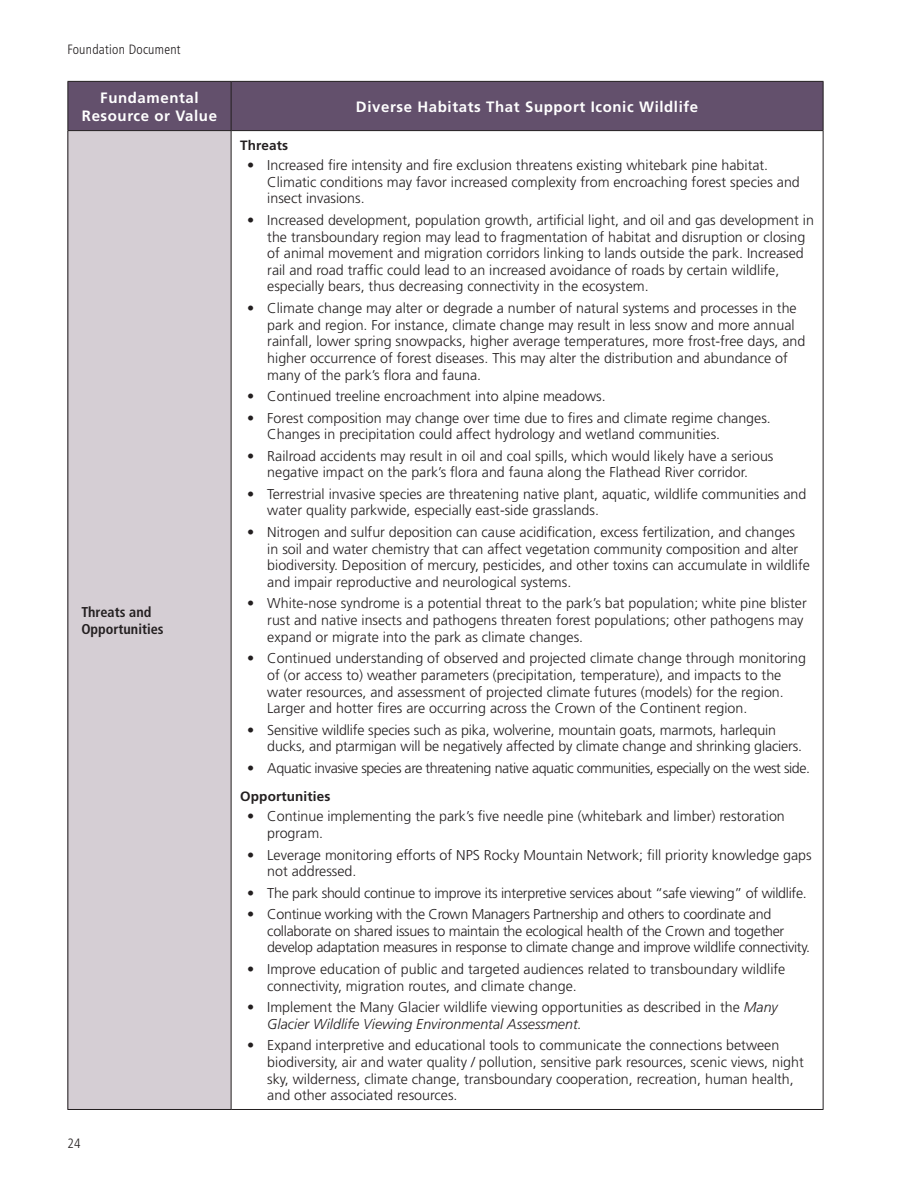
<style>
.page{position:relative;width:918px;height:1188px;background:#fff}
.page>*{position:absolute;margin:0;border:0;box-sizing:border-box;transform-origin:0 0}
.t1{font:700 15px/18px "Frutiger LT Std";letter-spacing:.04em;color:#fff;text-align:center}
.t2{font:300 14.25px/16.6px "Frutiger LT Std";color:#231f20}
.t3{font:300 14.25px/16.6px "Frutiger LT Std";letter-spacing:-.02em;color:#231f20}
.t4{font:300 14.25px "Frutiger LT Std";letter-spacing:-.03em;color:#231f20}
.t5{font:700 condensed 14.25px/17.1px "Frutiger LT Std";color:#231f20}
.t6{font:300 condensed 13.5px "Frutiger LT Std";letter-spacing:.02em;color:#231f20}
.t7{font:700 13.5px "Frutiger LT Std";letter-spacing:.01em;color:#231f20}
.s1{font-style:italic}
</style>
<div class="page">
<div style="left:69px;top:82px;width:754px;height:48px;background:#63506c"></div>
<div style="left:68px;top:131px;width:163px;height:978px;background:#d5ced4"></div>
<hr style="left:68px;top:81px;width:163px;height:1px;background:#231f20">
<hr style="left:231px;top:81px;width:593px;height:1px;background:#231f20">
<hr style="left:68px;top:130px;width:163px;height:1px;background:#231f20">
<hr style="left:231px;top:130px;width:593px;height:1px;background:#231f20">
<hr style="left:68px;top:1109px;width:163px;height:1px;background:#231f20">
<hr style="left:231px;top:1109px;width:593px;height:1px;background:#231f20">
<hr style="left:68px;top:82px;width:1px;height:48px;background:#231f20">
<hr style="left:68px;top:131px;width:1px;height:978px;background:#231f20">
<hr style="left:231px;top:82px;width:1px;height:48px;background:#231f20">
<hr style="left:823px;top:82px;width:1px;height:48px;background:#231f20">
<hr style="left:231px;top:131px;width:1px;height:978px;background:#231f20">
<hr style="left:823px;top:131px;width:1px;height:978px;background:#231f20">
<p class="t6" style="left:68px;top:42px;width:115px">Foundation Document</p>
<p class="t1" style="left:82px;top:88px;width:137px">Fundamental<br>Resource or Value</p>
<p class="t1" style="left:356px;top:97px;width:344px">Diverse Habitats That Support Iconic Wildlife</p>
<p class="t5" style="left:81px;top:603px;width:84px">Threats and<br>Opportunities</p>
<p class="t6" style="left:68px;top:1135px;width:15px">24</p>
<p class="t7" style="left:240px;top:137px;width:49px">Threats</p>
<p class="t2" style="left:267px;top:157px;width:534px;text-indent:-20px">• Increased fire intensity and fire exclusion threatens existing whitebark pine habitat<br>Climatic conditions may favor increased complexity from encroaching forest species and insect invasions</p>
<p class="t2" style="left:267px;top:212px;width:548px;text-indent:-20px">• Increased development, population growth, artificial light, and oil and gas development in the transboundary region may lead to fragmentation of habitat and disruption or closing of animal movement and migration corridors linking to lands outside the park Increased rail and road traffic could lead to an increased avoidance of roads by certain wildlife, especially bears, thus decreasing connectivity in the ecosystem</p>
<p class="t2" style="left:267px;top:300px;width:540px;text-indent:-20px">• Climate change may alter or degrade a number of natural systems and processes in the park and region For instance, climate change may result in less snow and more annual rainfall, lower spring snowpacks, higher average temperatures, more frost-free days, and higher occurrence of forest diseases This may alter the distribution and abundance of many of the park’s flora and fauna</p>
<p class="t2" style="left:247px;top:388px;width:356px">• Continued treeline encroachment into alpine meadows</p>
<p class="t2" style="left:267px;top:410px;width:501px;text-indent:-20px">• Forest composition may change over time due to fires and climate regime changes<br>Changes in precipitation could affect hydrology and wetland communities</p>
<p class="t2" style="left:247px;top:448px;width:528px;text-align:center">• Railroad accidents may result in oil and coal spills, which would likely have a serious negative impact on the park’s flora and fauna along the Flathead River corridor</p>
<p class="t2" style="left:267px;top:486px;width:541px;text-indent:-20px">• Terrestrial invasive species are threatening native plant, aquatic, wildlife communities and water quality parkwide, especially east-side grasslands</p>
<p class="t2" style="left:267px;top:524px;width:544px;text-indent:-20px">• Nitrogen and sulfur deposition can cause acidification, excess fertilization, and changes<br>in soil and water chemistry that can affect vegetation community composition and alter biodiversity Deposition of mercury, pesticides, and other toxins can accumulate in wildlife and impair reproductive and neurological systems</p>
<p class="t2" style="left:267px;top:595px;width:541px;text-indent:-20px">• White-nose syndrome is a potential threat to the park’s bat population; white pine blister rust and native insects and pathogens threaten forest populations; other pathogens may expand or migrate into the park as climate changes</p>
<p class="t2" style="left:267px;top:650px;width:540px;text-indent:-20px">• Continued understanding of observed and projected climate change through monitoring of (or access to) weather parameters (precipitation, temperature), and impacts to the water resources, and assessment of projected climate futures (models) for the region Larger and hotter fires are occurring across the Crown of the Continent region</p>
<p class="t2" style="left:267px;top:722px;width:533px;text-indent:-20px">• Sensitive wildlife species such as pika, wolverine, mountain goats, marmots, harlequin ducks, and ptarmigan will be negatively affected by climate change and shrinking glaciers</p>
<p class="t4" style="left:247px;top:760px;width:561px">• Aquatic invasive species are threatening native aquatic communities, especially on the west side</p>
<p class="t7" style="left:240px;top:789px;width:92px">Opportunities</p>
<p class="t2" style="left:267px;top:808px;width:519px;text-indent:-20px">• Continue implementing the park’s five needle pine (whitebark and limber) restoration program</p>
<p class="t2" style="left:267px;top:847px;width:546px;text-indent:-20px">• Leverage monitoring efforts of NPS Rocky Mountain Network; fill priority knowledge gaps not addressed</p>
<p class="t3" style="left:247px;top:885px;width:558px">• The park should continue to improve its interpretive services about “safe viewing” of wildlife</p>
<p class="t3" style="left:267px;top:906px;width:542px;text-indent:-20px">• Continue working with the Crown Managers Partnership and others to coordinate and collaborate on shared issues to maintain the ecological health of the Crown and together develop adaptation measures in response to climate change and improve wildlife connectivity</p>
<p class="t2" style="left:267px;top:961px;width:520px;text-indent:-20px">• Improve education of public and targeted audiences related to transboundary wildlife connectivity, migration routes, and climate change</p>
<p class="t2" style="left:267px;top:999px;width:512px;text-indent:-20px">• Implement the Many Glacier wildlife viewing opportunities as described in the <span class="s1">Many<br>Glacier Wildlife Viewing Environmental Assessment.</span></p>
<p class="t2" style="left:267px;top:1037px;width:538px;text-indent:-20px">• Expand interpretive and educational tools to communicate the connections between biodiversity, air and water quality / pollution, sensitive park resources, scenic views, night sky, wilderness, climate change, transboundary cooperation, recreation, human health, and other associated resources</p>
</div>
